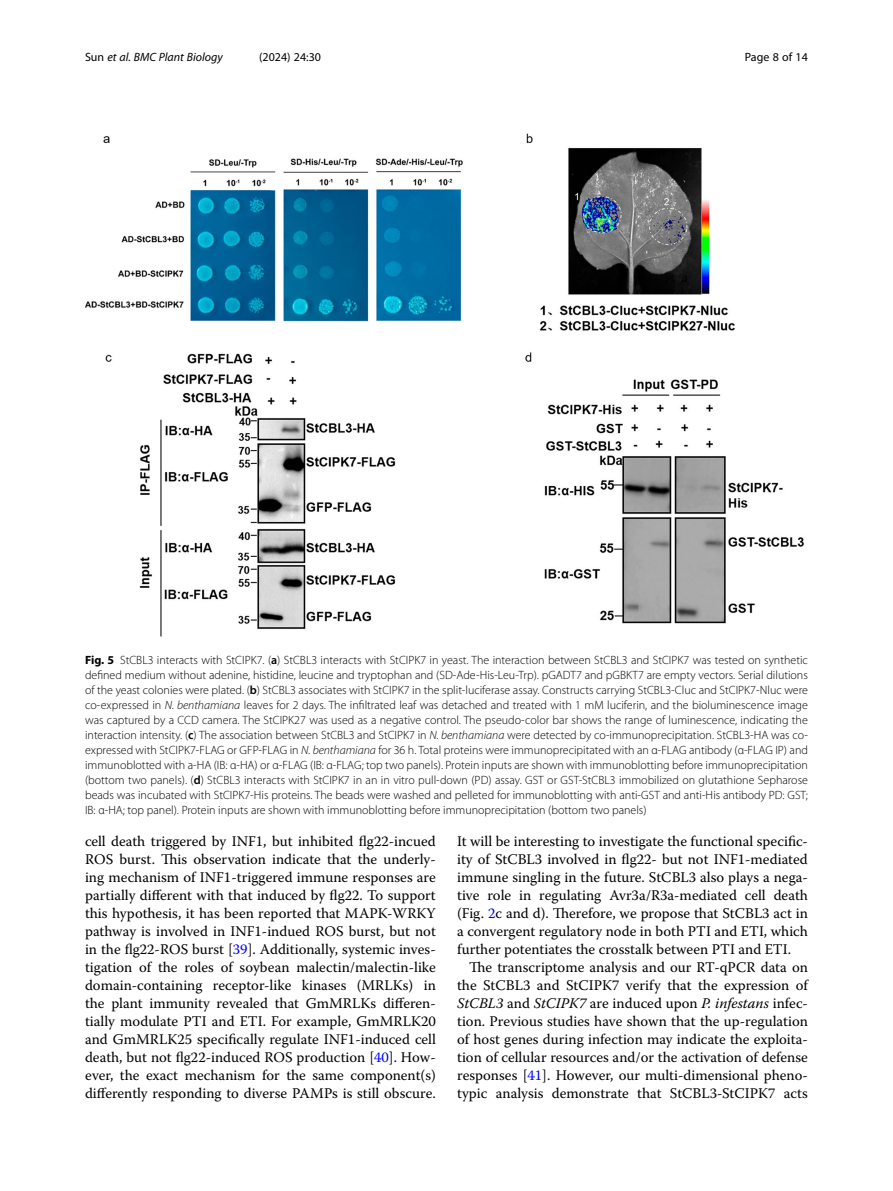
<style>
.page{position:relative;width:893px;height:1191px;background:#fff}
.page>*{position:absolute;margin:0;border:0;box-sizing:border-box;transform-origin:0 0}
.Body_Text{font:14.7px/18px "Warnock Pro";color:#000;text-align:justify}
.Body_Text_Indent{font:14.7px/18px "Warnock Pro";color:#000;text-align:justify}
.Figure_Caption{font:300 12px/15px "Myriad Pro";color:#000;text-align:justify}
.t1{font:italic 12px "Myriad Pro";color:#000}
.t2{font:12px "Myriad Pro";color:#000}
.s1{font-style:normal}
.s2{font-weight:700}
.s3{font-weight:600}
.s4{font-style:italic}
.s5{color:#00f}
</style>
<div class="page">
<img style="left:85px;top:133px;width:719px;height:503px">
<p class="t1" style="left:85px;top:50px;width:139px"><span class="s1">Sun</span> et al. BMC Plant Biology</p>
<p class="t2" style="left:259px;top:50px;width:63px">(2024) 24:30</p>
<p class="t2" style="left:745px;top:50px;width:65px">Page 8 of 14</p>
<p class="Figure_Caption" style="left:85px;top:652px;width:724px"><span class="s2">Fig. 5</span> StCBL3 interacts with StCIPK7. (<span class="s3">a</span>) StCBL3 interacts with StCIPK7 in yeast. The interaction between StCBL3 and StCIPK7 was tested on synthetic defined medium without adenine, histidine, leucine and tryptophan and (SD-Ade-His-Leu-Trp). pGADT7 and pGBKT7 are empty vectors. Serial dilutions of the yeast colonies were plated. (<span class="s3">b</span>) StCBL3 associates with StCIPK7 in the split-luciferase assay. Constructs carrying StCBL3-Cluc and StCIPK7-Nluc were co-expressed in <span class="s4">N. benthamiana</span> leaves for 2 days. The infiltrated leaf was detached and treated with 1 mM luciferin, and the bioluminescence image was captured by a CCD camera. The StCIPK27 was used as a negative control. The pseudo-color bar shows the range of luminescence, indicating the interaction intensity. (<span class="s3">c</span>) The association between StCBL3 and StCIPK7 in <span class="s4">N. benthamiana</span> were detected by co-immunoprecipitation. StCBL3-HA was co&shy;expressed with StCIPK7-FLAG or GFP-FLAG in <span class="s4">N. benthamiana</span> for 36 h. Total proteins were immunoprecipitated with an α-FLAG antibody (α-FLAG IP) and immunoblotted with a-HA (IB: α-HA) or α-FLAG (IB: α-FLAG; top two panels). Protein inputs are shown with immunoblotting before immunoprecipitation (bottom two panels). (<span class="s3">d</span>) StCBL3 interacts with StCIPK7 in an in vitro pull-down (PD) assay. GST or GST-StCBL3 immobilized on glutathione Sepharose beads was incubated with StCIPK7-His proteins. The beads were washed and pelleted for immunoblotting with anti-GST and anti-His antibody PD: GST; IB: α-HA; top panel). Protein inputs are shown with immunoblotting before immunoprecipitation (bottom two panels)</p>
<p class="Body_Text" style="left:85px;top:832px;width:352px">cell death triggered by INF1, but inhibited flg22-incued ROS burst. This observation indicate that the underly&shy;ing mechanism of INF1-triggered immune responses are partially different with that induced by flg22. To support this hypothesis, it has been reported that MAPK-WRKY pathway is involved in INF1-indued ROS burst, but not in the flg22-ROS burst [<span class="s5">39</span>]. Additionally, systemic inves&shy;tigation of the roles of soybean malectin/malectin-like domain-containing receptor-like kinases (MRLKs) in the plant immunity revealed that GmMRLKs differen&shy;tially modulate PTI and ETI. For example, GmMRLK20 and GmMRLK25 specifically regulate INF1-induced cell death, but not flg22-induced ROS production [<span class="s5">40</span>]. How&shy;ever, the exact mechanism for the same component(s) differently responding to diverse PAMPs is still obscure.</p>
<p class="Body_Text" style="left:457px;top:832px;width:352px">It will be interesting to investigate the functional specific&shy;ity of StCBL3 involved in flg22- but not INF1-mediated immune singling in the future. StCBL3 also plays a nega&shy;tive role in regulating Avr3a/R3a-mediated cell death (Fig. <span class="s5">2</span>c and d). Therefore, we propose that StCBL3 act in a convergent regulatory node in both PTI and ETI, which further potentiates the crosstalk between PTI and ETI.</p>
<p class="Body_Text_Indent" style="left:457px;top:958px;width:352px;text-indent:12px">The transcriptome analysis and our RT-qPCR data on the StCBL3 and StCIPK7 verify that the expression of <span class="s4">StCBL3</span> and <span class="s4">StCIPK7</span> are induced upon <span class="s4">P. infestans</span> infec&shy;tion. Previous studies have shown that the up-regulation of host genes during infection may indicate the exploita&shy;tion of cellular resources and/or the activation of defense responses [<span class="s5">41</span>]. However, our multi-dimensional pheno&shy;typic analysis demonstrate that StCBL3-StCIPK7 acts</p>
</div>
